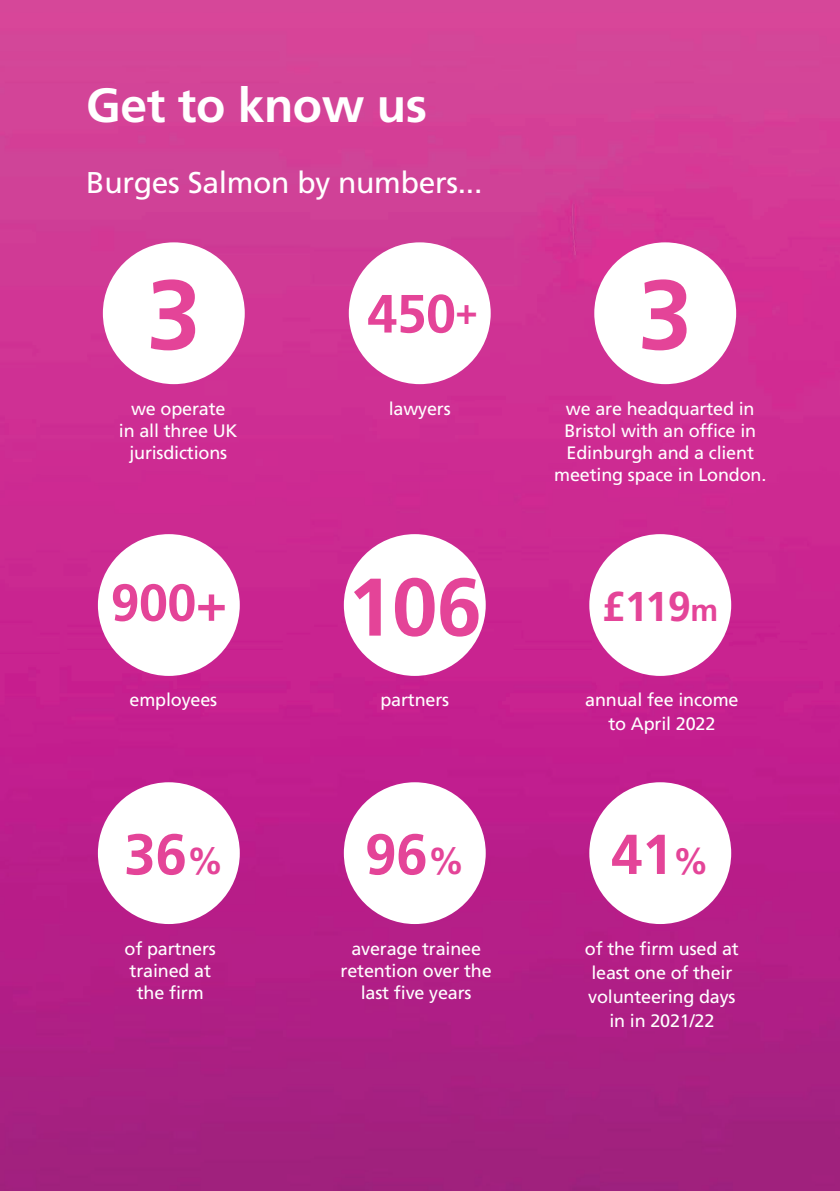
<style>
.page{position:relative;width:840px;height:1191px;background:#fff}
.page>*{position:absolute;margin:0;border:0;box-sizing:border-box;transform-origin:0 0}
.t1{font:700 98.2px "Frutiger LT Pro";color:#e44498}
.t2{font:700 81.6px "Frutiger LT Pro";color:#e44498}
.t3{font:700 57.2px "Frutiger LT Pro";color:#e44498}
.t4{font:700 56.2px "Frutiger LT Pro";color:#e44498}
.t5{font:700 53.8px "Frutiger LT Pro";color:#e44498}
.t6{font:700 52px "Frutiger LT Pro";color:#e44498}
.t7{font:700 48px "Frutiger LT Pro";letter-spacing:-.01em;color:#fff}
.t8{font:700 41.6px "Frutiger LT Pro";color:#e44498}
.t9{font:30px "Frutiger LT Pro";letter-spacing:-.01em;color:#fff}
.t10{font:18px/22px "Frutiger LT Pro";letter-spacing:-.01em;color:#fff;text-align:center}
.s1{font-size:37.4px}
.s2{font-size:31.2px}
.s3{font-size:36.8px}
</style>
<div class="page">
<img style="left:0;top:0;width:839px;height:1191px">
<div style="left:348px;top:242px;width:142px;height:142px;background:#fff;border-radius:50%"></div>
<div style="left:103px;top:242px;width:141px;height:142px;background:#fff;border-radius:50%"></div>
<div style="left:594px;top:242px;width:141px;height:142px;background:#fff;border-radius:50%"></div>
<div style="left:343px;top:534px;width:142px;height:142px;background:#fff;border-radius:50%"></div>
<div style="left:98px;top:534px;width:142px;height:142px;background:#fff;border-radius:50%"></div>
<div style="left:589px;top:534px;width:141px;height:142px;background:#fff;border-radius:50%"></div>
<div style="left:343px;top:782px;width:142px;height:142px;background:#fff;border-radius:50%"></div>
<div style="left:98px;top:782px;width:142px;height:142px;background:#fff;border-radius:50%"></div>
<div style="left:589px;top:782px;width:141px;height:142px;background:#fff;border-radius:50%"></div>
<h3 class="t7" style="left:86px;top:77px;width:342px">Get to know us</h3>
<h3 class="t9" style="left:86px;top:165px;width:397px">Burges Salmon by numbers...</h3>
<h1 class="t1" style="left:146px;top:257px;width:56px">3</h1>
<p class="t10" style="left:119px;top:397px;width:120px">we operate<br>in all three UK jurisdictions</p>
<h3 class="t6" style="left:110px;top:572px;width:118px">900+</h3>
<p class="t10" style="left:129px;top:689px;width:89px">employees</p>
<h3 class="t5" style="left:367px;top:282px;width:112px">450<sup>+</sup></h3>
<p class="t10" style="left:388px;top:397px;width:63px">lawyers</p>
<h2 class="t2" style="left:347px;top:558px;width:136px">106</h2>
<p class="t10" style="left:380px;top:689px;width:70px">partners</p>
<h3 class="t3" style="left:124px;top:820px;width:102px">36<span class="s1">%</span></h3>
<h3 class="t3" style="left:364px;top:820px;width:101px">96<span class="s1">%</span></h3>
<p class="t10" style="left:124px;top:937px;width:93px">of partners trained at the firm</p>
<p class="t10" style="left:340px;top:937px;width:152px">average trainee retention over the last five years</p>
<h1 class="t1" style="left:637px;top:257px;width:56px">3</h1>
<p class="t10" style="left:554px;top:397px;width:213px">we are headquarted in<br>Bristol with an office in<br>Edinburgh and a client meeting space in London.</p>
<h3 class="t8" style="left:601px;top:581px;width:118px">£119<span class="s2">m</span></h3>
<p class="t10" style="left:585px;top:688px;width:155px;line-height:24px">annual fee income to April 2022</p>
<h3 class="t4" style="left:611px;top:821px;width:100px">41<span class="s3">%</span></h3>
<p class="t10" style="left:584px;top:936px;width:155px;line-height:24px">of the firm used at least one of their volunteering days in in 2021/22</p>
</div>
